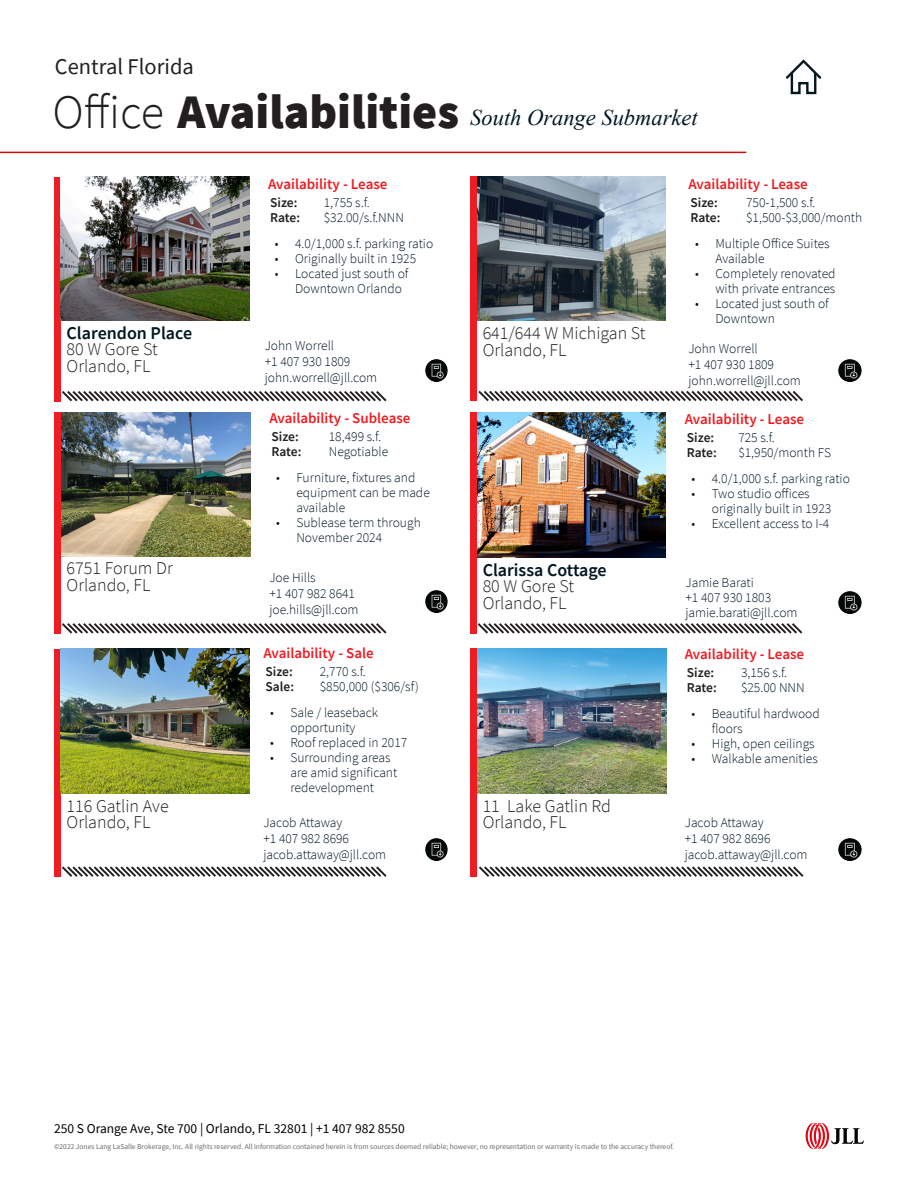
<style>
.page{position:relative;width:918px;height:1188px;background:#fff}
.page>*{position:absolute;margin:0;border:0;box-sizing:border-box;transform-origin:0 0}
.t1{font:900 48px "Source Sans Pro";color:#231f20}
.Submarket{font:italic 22.5px "Times New Roman";color:#011622}
.t2{font:22.5px "Source Sans Pro";color:#231f20}
.Address{font:300 18px "Source Sans Pro";color:#231f20}
.Property_Name{font:600 18px "Source Sans Pro";color:#011622}
.Availability_Header{font:600 15px "Source Sans Pro";color:#ee1d23}
.Broker_info{font:300 13.5px/15px "Source Sans Pro";color:#011622}
.Availability_text{font:300 13.5px "Source Sans Pro";color:#011622}
.Availability_Sub__Si{font:600 13.5px "Source Sans Pro";letter-spacing:-.005em;color:#231f20}
.t3{font:13.5px "Source Sans Pro";color:#000}
.t4{font:7.5px "Source Sans Pro";color:#6c6d70}
.s1{font-weight:300}
</style>
<div class="page">
<div style="left:54px;top:177px;width:6px;height:224px;background:#ee1d23"></div>
<div style="left:471px;top:176px;width:6px;height:225px;background:#ee1d23"></div>
<div style="left:54px;top:412px;width:6px;height:222px;background:#ee1d23"></div>
<div style="left:470px;top:412px;width:7px;height:222px;background:#ee1d23"></div>
<div style="left:54px;top:649px;width:6px;height:228px;background:#ee1d23"></div>
<div style="left:470px;top:648px;width:7px;height:229px;background:#ee1d23"></div>
<svg style="left:806px;top:1123px;width:58px;height:26px"></svg>
<hr style="left:0;top:152px;width:746px;height:1px;background:#d60808">
<svg style="left:786px;top:60px;width:35px;height:34px"></svg>
<svg style="left:60px;top:389px;width:327px;height:13px"></svg>
<svg style="left:60px;top:621px;width:327px;height:13px"></svg>
<svg style="left:60px;top:864px;width:327px;height:13px"></svg>
<svg style="left:479px;top:866px;width:325px;height:11px"></svg>
<svg style="left:477px;top:623px;width:326px;height:11px"></svg>
<svg style="left:478px;top:390px;width:325px;height:12px"></svg>
<img style="left:60px;top:177px;width:189px;height:144px">
<img style="left:425px;top:359px;width:23px;height:23px">
<img style="left:477px;top:176px;width:189px;height:145px">
<img style="left:839px;top:359px;width:23px;height:23px">
<img style="left:61px;top:412px;width:189px;height:145px">
<img style="left:425px;top:590px;width:23px;height:23px">
<img style="left:477px;top:413px;width:189px;height:144px">
<img style="left:839px;top:591px;width:23px;height:23px">
<img style="left:60px;top:649px;width:189px;height:144px">
<img style="left:425px;top:838px;width:23px;height:23px">
<img style="left:478px;top:649px;width:189px;height:144px">
<img style="left:839px;top:838px;width:23px;height:23px">
<p class="t2" style="left:55px;top:52px;width:140px">Central Florida</p>
<p class="t1" style="left:52px;top:79px;width:408px"><span class="s1">Office</span> Availabilities</p>
<p class="Submarket" style="left:470px;top:102px;width:229px">South Orange Submarket</p>
<p class="Availability_Header" style="left:268px;top:174px;width:121px">Availability - Lease</p>
<p class="Availability_Sub__Si" style="left:270px;top:194px;width:29px">Size:</p>
<p class="Availability_text" style="left:324px;top:195px;width:47px">1,755 s.f.</p>
<p class="Availability_Sub__Si" style="left:270px;top:208px;width:31px">Rate:</p>
<p class="Availability_text" style="left:324px;top:209px;width:82px">$32.00/s.f.NNN</p>
<p class="Broker_info" style="left:275px;top:236px;width:160px">• 4.0/1,000 s.f. parking ratio</p>
<p class="Broker_info" style="left:275px;top:251px;width:143px">• Originally built in 1925</p>
<p class="Broker_info" style="left:295px;top:266px;width:115px;text-indent:-20px">• Located just south of<br>Downtown Orlando</p>
<p class="Availability_Header" style="left:688px;top:174px;width:121px">Availability - Lease</p>
<p class="Availability_Sub__Si" style="left:691px;top:194px;width:29px">Size:</p>
<p class="Availability_text" style="left:746px;top:195px;width:71px">750-1,500 s.f.</p>
<p class="Availability_Sub__Si" style="left:691px;top:208px;width:31px">Rate:</p>
<p class="Availability_text" style="left:746px;top:209px;width:118px">$1,500-$3,000/month</p>
<p class="Broker_info" style="left:715px;top:236px;width:116px;text-indent:-20px">• Multiple Office Suites<br>Available</p>
<p class="Broker_info" style="left:695px;top:266px;width:142px;text-align:right">• Completely renovated with private entrances</p>
<p class="Broker_info" style="left:715px;top:296px;width:115px;text-indent:-20px">• Located just south of<br>Downtown</p>
<p class="Property_Name" style="left:67px;top:321px;width:127px">Clarendon Place</p>
<p class="Address" style="left:67px;top:338px;width:93px">80 W Gore St</p>
<p class="Address" style="left:67px;top:355px;width:85px">Orlando, FL</p>
<p class="Address" style="left:483px;top:322px;width:164px">641/644 W Michigan St</p>
<p class="Address" style="left:483px;top:339px;width:85px">Orlando, FL</p>
<p class="Broker_info" style="left:265px;top:337px;width:114px;line-height:16.2px">John Worrell<br>+1 407 930 1809 john.worrell@jll.com</p>
<p class="Broker_info" style="left:688px;top:340px;width:114px;line-height:16.2px">John Worrell<br>+1 407 930 1809 john.worrell@jll.com</p>
<p class="Availability_Header" style="left:269px;top:408px;width:143px">Availability - Sublease</p>
<p class="Availability_Sub__Si" style="left:272px;top:428px;width:29px">Size:</p>
<p class="Availability_text" style="left:329px;top:429px;width:54px">18,499 s.f.</p>
<p class="Availability_Sub__Si" style="left:272px;top:443px;width:31px">Rate:</p>
<p class="Availability_text" style="left:329px;top:443px;width:61px">Negotiable</p>
<p class="Broker_info" style="left:296px;top:470px;width:135px;text-indent:-20px">• Furniture, fixtures and equipment can be made available</p>
<p class="Broker_info" style="left:296px;top:515px;width:126px;text-indent:-20px">• Sublease term through<br>November 2024</p>
<p class="Availability_Header" style="left:685px;top:409px;width:121px">Availability - Lease</p>
<p class="Availability_Sub__Si" style="left:687px;top:429px;width:29px">Size:</p>
<p class="Availability_text" style="left:738px;top:429px;width:38px">725 s.f.</p>
<p class="Availability_Sub__Si" style="left:687px;top:443px;width:31px">Rate:</p>
<p class="Availability_text" style="left:738px;top:444px;width:94px">$1,950/month FS</p>
<p class="Broker_info" style="left:692px;top:471px;width:160px">• 4.0/1,000 s.f. parking ratio</p>
<p class="Broker_info" style="left:712px;top:486px;width:121px;text-indent:-20px">• Two studio offices originally built in 1923</p>
<p class="Broker_info" style="left:692px;top:516px;width:139px">• Excellent access to I-4</p>
<p class="Address" style="left:67px;top:557px;width:108px">6751 Forum Dr</p>
<p class="Address" style="left:67px;top:574px;width:85px">Orlando, FL</p>
<p class="Broker_info" style="left:269px;top:569px;width:91px;line-height:16.2px">Joe Hills<br>+1 407 982 8641 joe.hills@jll.com</p>
<p class="Availability_Header" style="left:263px;top:643px;width:112px">Availability - Sale</p>
<p class="Availability_Sub__Si" style="left:266px;top:663px;width:29px">Size:</p>
<p class="Availability_text" style="left:320px;top:663px;width:47px">2,770 s.f.</p>
<p class="Availability_Sub__Si" style="left:266px;top:677px;width:30px">Sale:</p>
<p class="Availability_text" style="left:320px;top:678px;width:100px">$850,000 ($306/sf)</p>
<p class="Broker_info" style="left:270px;top:705px;width:110px;text-align:center">• Sale / leaseback opportunity</p>
<p class="Broker_info" style="left:270px;top:735px;width:139px">• Roof replaced in 2017</p>
<p class="Broker_info" style="left:290px;top:750px;width:108px;text-indent:-20px">• Surrounding areas are amid significant redevelopment</p>
<p class="Property_Name" style="left:483px;top:558px;width:125px">Clarissa Cottage</p>
<p class="Address" style="left:483px;top:575px;width:93px">80 W Gore St</p>
<p class="Address" style="left:483px;top:592px;width:85px">Orlando, FL</p>
<p class="Broker_info" style="left:685px;top:575px;width:114px">Jamie Barati<br>+1 407 930 1803 jamie.barati@jll.com</p>
<p class="Availability_Header" style="left:685px;top:644px;width:121px">Availability - Lease</p>
<p class="Availability_Sub__Si" style="left:687px;top:664px;width:29px">Size:</p>
<p class="Availability_text" style="left:741px;top:665px;width:47px">3,156 s.f.</p>
<p class="Availability_Sub__Si" style="left:687px;top:679px;width:31px">Rate:</p>
<p class="Availability_text" style="left:741px;top:679px;width:65px">$25.00 NNN</p>
<p class="Broker_info" style="left:712px;top:706px;width:110px;text-indent:-20px">• Beautiful hardwood floors</p>
<p class="Broker_info" style="left:692px;top:736px;width:125px">• High, open ceilings</p>
<p class="Broker_info" style="left:692px;top:751px;width:128px">• Walkable amenities</p>
<p class="Address" style="left:67px;top:795px;width:104px">116 Gatlin Ave</p>
<p class="Address" style="left:67px;top:811px;width:85px">Orlando, FL</p>
<p class="Broker_info" style="left:263px;top:814px;width:124px;line-height:16.2px">Jacob Attaway<br>+1 407 982 8696 jacob.attaway@jll.com</p>
<p class="Broker_info" style="left:685px;top:814px;width:124px;line-height:16.2px">Jacob Attaway<br>+1 407 982 8696 jacob.attaway@jll.com</p>
<p class="Address" style="left:483px;top:795px;width:130px">11 Lake Gatlin Rd</p>
<p class="Address" style="left:483px;top:811px;width:85px">Orlando, FL</p>
<p class="t3" style="left:54px;top:1120px;width:352px">250 S Orange Ave, Ste 700 | Orlando, FL 32801 | +1 407 982 8550</p>
<p class="t4" style="left:54px;top:1142px;width:622px">©2022 Jones Lang LaSalle Brokerage, Inc. All rights reserved. All information contained herein is from sources deemed reliable; however, no representation or warranty is made to the accuracy thereof.</p>
</div>
